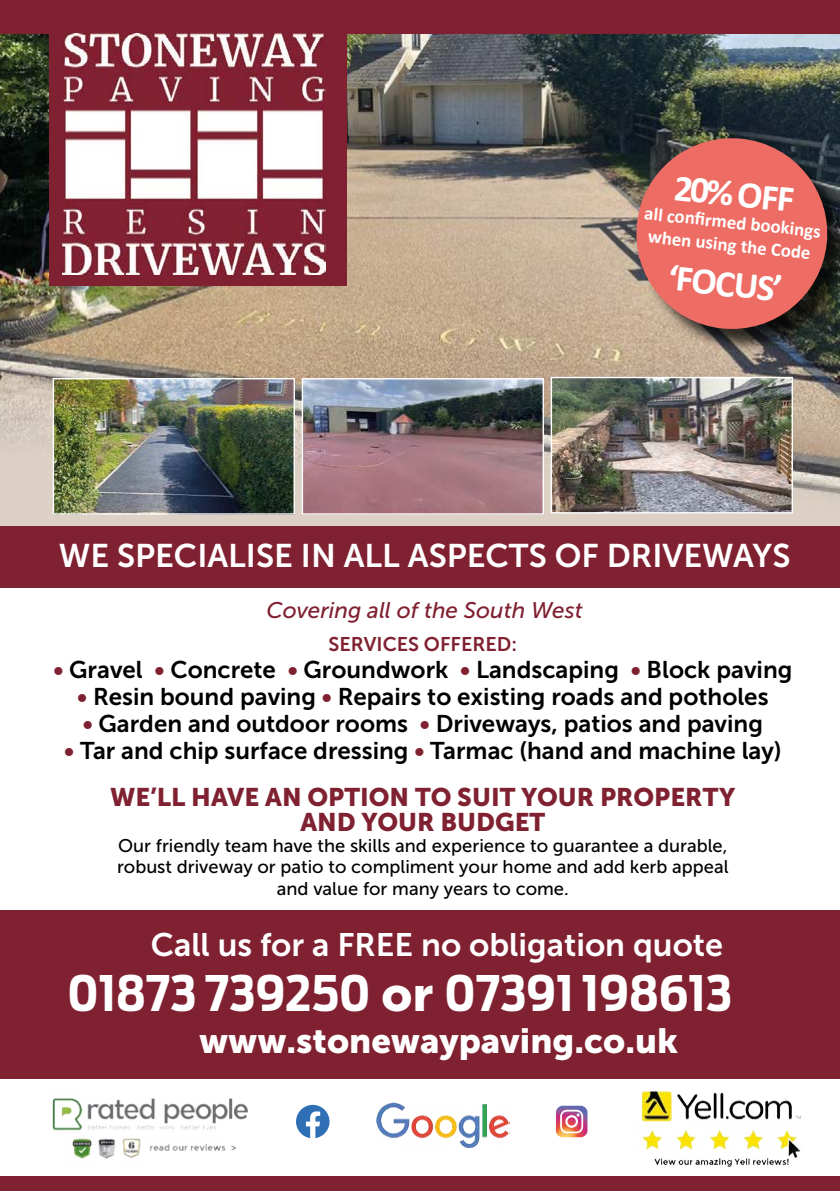
<style>
.page{position:relative;width:840px;height:1191px;background:#fff}
.page>*{position:absolute;margin:0;border:0;box-sizing:border-box;transform-origin:0 0}
.t1{font:700 48.6px "Antenna Cond";color:#fff}
.t2{font:700 37.6px "Calibri";color:#fff}
.t3{font:34.8px "Museo Sans 900";color:#fff}
.t4{font:32.6px "Museo Sans 700";color:#fff}
.t5{font:32.4px "Museo Sans 700";color:#fff}
.t6{font:25.4px/25.4px "Museo Sans 900";color:#802131;text-align:center}
.t7{font:24.2px "Museo Sans 700";color:#000}
.t8{font:italic 22.6px "Museo Sans 500";color:#802131}
.t9{font:19.8px "Museo Sans 700";color:#802131}
.t10{font:700 18.8px/22.6px "Calibri";color:#fff;text-align:center}
.t11{font:18.4px/21.2px "Museo Sans 500";color:#000;text-align:center}
.s1{color:#802131}
.s2{font-family:"Museo Sans 900";font-weight:400}
</style>
<div class="page">
<img style="left:0;top:33px;width:839px;height:493px">
<div style="left:0;top:0;width:839px;height:33px;background:#802131"></div>
<div style="left:49px;top:22px;width:298px;height:264px;background:#802131"></div>
<img style="left:62px;top:33px;width:264px;height:242px">
<div style="left:0;top:526px;width:839px;height:61px;background:#802131"></div>
<div style="left:0;top:1176px;width:839px;height:15px;background:#802131"></div>
<div style="left:0;top:910px;width:839px;height:168px;background:#802131"></div>
<svg style="left:296px;top:1104px;width:33px;height:34px"></svg>
<svg style="left:555px;top:1105px;width:32px;height:32px"></svg>
<img style="left:641px;top:1091px;width:160px;height:76px">
<img style="left:52px;top:1098px;width:196px;height:61px">
<img style="left:376px;top:1103px;width:133px;height:45px">
<img style="left:552px;top:379px;width:238px;height:132px">
<div style="left:550px;top:377px;width:242px;height:136px;border:1px solid #fff"></div>
<img style="left:55px;top:380px;width:238px;height:133px">
<div style="left:53px;top:378px;width:242px;height:137px;border:1px solid #fff"></div>
<img style="left:303px;top:380px;width:238px;height:133px">
<div style="left:301px;top:378px;width:242px;height:137px;border:1px solid #fff"></div>
<div style="left:639px;top:141px;width:200px;height:213px;background:#000;opacity:.75"></div>
<svg style="left:631px;top:133px;width:200px;height:201px;background:#c1655d"></svg>
<h2 class="t2" style="left:676px;top:161px;width:122px;rotate:6deg">20% OFF</h2>
<p class="t10" style="left:645px;top:201px;width:179px;rotate:6deg">all confi rmed bookings when using the Code</p>
<h2 class="t2" style="left:671px;top:251px;width:115px;rotate:6deg">‘FOCUS’</h2>
<h3 class="t4" style="left:59px;top:538px;width:732px">WE SPECIALISE IN ALL ASPECTS OF DRIVEWAYS</h3>
<p class="t8" style="left:266px;top:598px;width:317px">Covering all of the South West</p>
<p class="t9" style="left:328px;top:633px;width:190px">SERVICES OFFERED:</p>
<p class="t7" style="left:53px;top:656px;width:740px"><span class="s1">•</span> Gravel <span class="s1">•</span> Concrete <span class="s1">•</span> Groundwork <span class="s1">•</span> Landscaping <span class="s1">•</span> Block paving</p>
<p class="t7" style="left:77px;top:683px;width:692px"><span class="s1">•</span> Resin bound paving <span class="s1">•</span> Repairs to existing roads and potholes</p>
<p class="t7" style="left:83px;top:710px;width:681px"><span class="s1">•</span> Garden and outdoor rooms <span class="s1">•</span> Driveways, patios and paving</p>
<p class="t7" style="left:64px;top:737px;width:718px"><span class="s1">•</span> Tar and chip surface dressing <span class="s1">•</span> Tarmac (hand and machine lay)</p>
<p class="t6" style="left:110px;top:784px;width:626px">WE’LL HAVE AN OPTION TO SUIT YOUR PROPERTY<br>AND YOUR BUDGET</p>
<p class="t11" style="left:117px;top:835px;width:612px">Our friendly team have the skills and experience to guarantee a durable, robust driveway or patio to compliment your home and add kerb appeal and value for many years to come.</p>
<h3 class="t5" style="left:151px;top:926px;width:573px">Call us for a FREE no obligation quote</h3>
<h1 class="t1" style="left:68px;top:964px;width:666px">01873 739250 <span class="s2">or</span> 07391 198613</h1>
<h3 class="t3" style="left:199px;top:1021px;width:480px">www.stonewaypaving.co.uk</h3>
</div>
